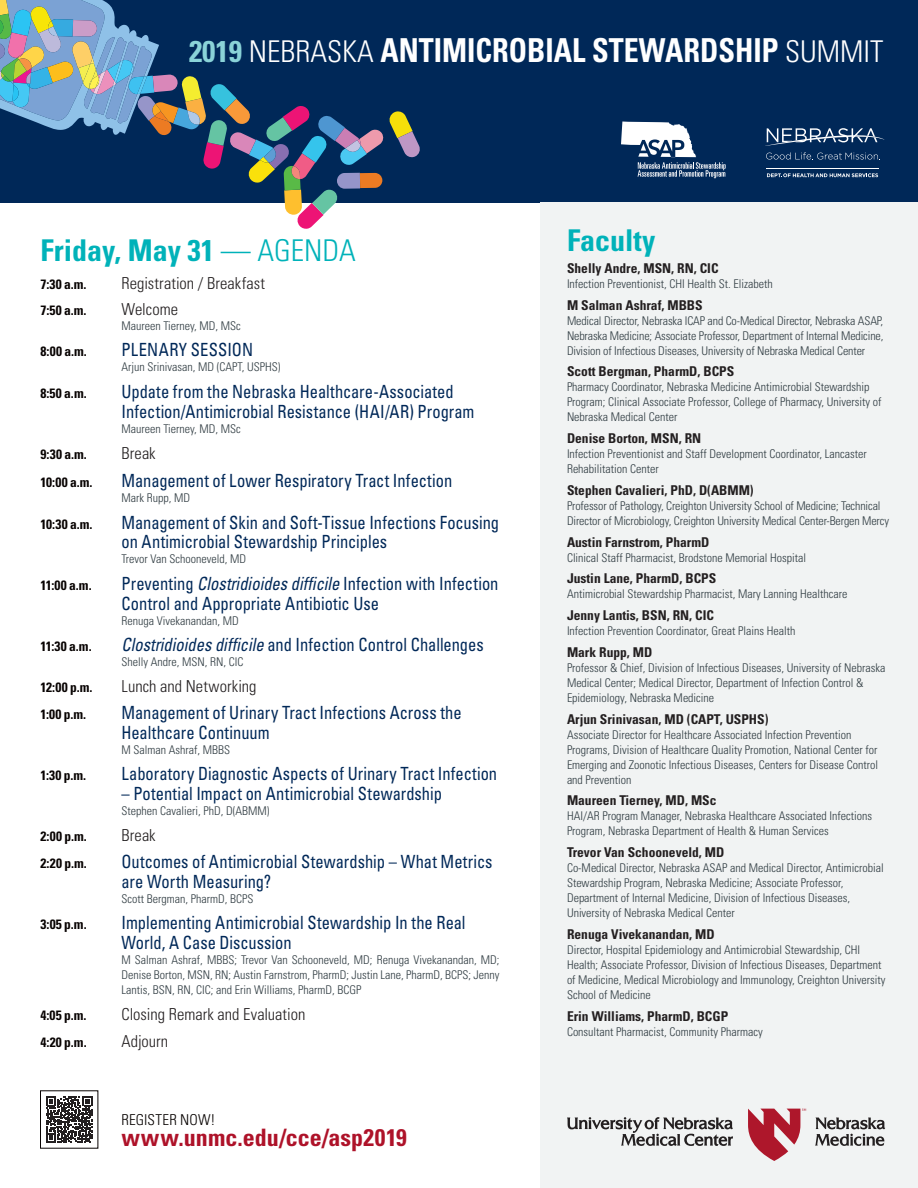
<style>
.page{position:relative;width:918px;height:1188px;background:#fff}
.page>*{position:absolute;margin:0;border:0;box-sizing:border-box;transform-origin:0 0}
.t1{font:700 condensed 33px "Univers LT Std";color:#fff;scale:.91 1}
.t2{font:700 condensed 30px "Univers LT Std";color:#00b2b9}
.Time{font:700 condensed 24px "Univers LT Std";color:#ae1229}
.Time-2{font:condensed 18.15px/19.8px "Univers LT Std";color:#002858;scale:.91 1}
.Time-3{font:300 condensed 16.5px "Univers LT Std";letter-spacing:.005em;color:#231f20}
.Time-4{font:300 condensed 15px "Univers LT Std";letter-spacing:.01em;color:#080302}
.Faculty_-_Name{font:700 condensed 13.5px "Univers LT Std";color:#231f20}
.Time-5{font:700 condensed 13.5px "Univers LT Std";letter-spacing:.02em;color:#080302}
.Faculty_-_Credential{font:300 condensed 12px/15px "Univers LT Std";color:#2f3b41}
.Agenda_-_Faculty_Nam{font:300 condensed 12px/15px "Univers LT Std";color:#2f3b41;text-align:justify}
.s1{font-size:30px;color:#8ad3d8}
.s2{font-weight:300;font-size:30px}
.s3{font-weight:300}
.s4{font-style:italic}
</style>
<div class="page">
<div style="left:0;top:0;width:918px;height:202px;background:#002858"></div>
<svg style="left:0;top:0;width:421px;height:229px"></svg>
<hr style="left:767px;top:168px;width:112px;height:1px;background:#fff">
<svg style="left:767px;top:173px;width:111px;height:4px"></svg>
<svg style="left:765px;top:128px;width:119px;height:18px"></svg>
<svg style="left:766px;top:152px;width:114px;height:8px"></svg>
<svg style="left:621px;top:122px;width:105px;height:56px"></svg>
<div style="left:540px;top:202px;width:378px;height:986px;background:#f1f3f3"></div>
<svg style="left:567px;top:1117px;width:166px;height:29px"></svg>
<svg style="left:815px;top:1118px;width:70px;height:28px"></svg>
<svg style="left:748px;top:1109px;width:58px;height:52px"></svg>
<svg style="left:46px;top:1096px;width:46px;height:47px"></svg>
<p class="t1" style="left:189px;top:30px;width:765px"><span class="s1">2019</span> <span class="s2">NEBRASKA</span> ANTIMICROBIAL STEWARDSHIP <span class="s2">SUMMIT</span></p>
<p class="t2" style="left:40px;top:232px;width:317px">Friday, May 31 <span class="s3">— AGENDA</span></p>
<p class="Time-5" style="left:40px;top:276px;width:48px">7:30 a.m.</p>
<p class="Time-3" style="left:122px;top:273px;width:145px">Registration / Breakfast</p>
<p class="Time-5" style="left:40px;top:302px;width:48px">7:50 a.m.</p>
<p class="Time-3" style="left:122px;top:299px;width:58px">Welcome</p>
<p class="Agenda_-_Faculty_Nam" style="left:122px;top:318px;width:121px">Maureen Tierney, MD, MSc</p>
<p class="Time-5" style="left:40px;top:343px;width:48px">8:00 a.m.</p>
<p class="Time-2" style="left:122px;top:340px;width:146px">PLENARY SESSION</p>
<p class="Agenda_-_Faculty_Nam" style="left:122px;top:360px;width:160px">Arjun Srinivasan, MD (CAPT, USPHS)</p>
<p class="Time-5" style="left:40px;top:385px;width:48px">8:50 a.m.</p>
<p class="Time-2" style="left:122px;top:381px;width:389px">Update from the Nebraska Healthcare-Associated<br>Infection/Antimicrobial Resistance (HAI/AR) Program</p>
<p class="Agenda_-_Faculty_Nam" style="left:122px;top:421px;width:121px">Maureen Tierney, MD, MSc</p>
<p class="Time-5" style="left:40px;top:446px;width:48px">9:30 a.m.</p>
<p class="Time-3" style="left:122px;top:443px;width:36px">Break</p>
<p class="Time-5" style="left:40px;top:474px;width:54px">10:00 a.m.</p>
<p class="Time-2" style="left:122px;top:470px;width:365px">Management of Lower Respiratory Tract Infection</p>
<p class="Agenda_-_Faculty_Nam" style="left:122px;top:490px;width:70px">Mark Rupp, MD</p>
<p class="Time-5" style="left:40px;top:515px;width:54px">10:30 a.m.</p>
<p class="Time-2" style="left:122px;top:512px;width:417px">Management of Skin and Soft-Tissue Infections Focusing on Antimicrobial Stewardship Principles</p>
<p class="Agenda_-_Faculty_Nam" style="left:122px;top:552px;width:126px">Trevor Van Schooneveld, MD</p>
<p class="Time-5" style="left:40px;top:577px;width:53px">11:00 a.m.</p>
<p class="Time-2" style="left:122px;top:573px;width:416px">Preventing <span class="s4">Clostridioides difficile</span> Infection with Infection<br>Control and Appropriate Antibiotic Use</p>
<p class="Agenda_-_Faculty_Nam" style="left:122px;top:613px;width:119px">Renuga Vivekanandan, MD</p>
<p class="Time-5" style="left:40px;top:638px;width:53px">11:30 a.m.</p>
<p class="Time-2" style="left:122px;top:635px;width:400px"><span class="s4">Clostridioides difficile</span> and Infection Control Challenges</p>
<p class="Agenda_-_Faculty_Nam" style="left:122px;top:655px;width:123px">Shelly Andre, MSN, RN, CIC</p>
<p class="Time-5" style="left:40px;top:679px;width:54px">12:00 p.m.</p>
<p class="Time-3" style="left:122px;top:677px;width:137px">Lunch and Networking</p>
<p class="Time-5" style="left:40px;top:706px;width:47px">1:00 p.m.</p>
<p class="Time-2" style="left:122px;top:702px;width:375px">Management of Urinary Tract Infections Across the<br>Healthcare Continuum</p>
<p class="Agenda_-_Faculty_Nam" style="left:122px;top:742px;width:110px">M Salman Ashraf, MBBS</p>
<p class="Time-5" style="left:40px;top:767px;width:47px">1:30 p.m.</p>
<p class="Time-2" style="left:122px;top:764px;width:414px">Laboratory Diagnostic Aspects of Urinary Tract Infection</p>
<p class="Time-2" style="left:122px;top:784px;width:354px">– Potential Impact on Antimicrobial Stewardship</p>
<p class="Agenda_-_Faculty_Nam" style="left:122px;top:803px;width:149px">Stephen Cavalieri, PhD, D(ABMM)</p>
<p class="Time-5" style="left:40px;top:828px;width:48px">2:00 p.m.</p>
<p class="Time-3" style="left:122px;top:826px;width:36px">Break</p>
<p class="Time-5" style="left:40px;top:855px;width:48px">2:20 p.m.</p>
<p class="Time-2" style="left:122px;top:851px;width:409px">Outcomes of Antimicrobial Stewardship – What Metrics are Worth Measuring?</p>
<p class="Agenda_-_Faculty_Nam" style="left:122px;top:891px;width:133px">Scott Bergman, PharmD, BCPS</p>
<p class="Time-5" style="left:40px;top:916px;width:48px">3:05 p.m.</p>
<p class="Time-2" style="left:122px;top:913px;width:380px">Implementing Antimicrobial Stewardship In the Real<br>World, A Case Discussion</p>
<p class="Agenda_-_Faculty_Nam" style="left:122px;top:952px;width:380px">M Salman Ashraf, MBBS; Trevor Van Schooneveld, MD; Renuga Vivekanandan, MD; Denise Borton, MSN, RN; Austin Farnstrom, PharmD; Justin Lane, PharmD, BCPS; Jenny Lantis, BSN, RN, CIC; and Erin Williams, PharmD, BCGP</p>
<p class="Time-5" style="left:40px;top:1007px;width:48px">4:05 p.m.</p>
<p class="Time-3" style="left:122px;top:1005px;width:185px">Closing Remark and Evaluation</p>
<p class="Time-5" style="left:40px;top:1034px;width:48px">4:20 p.m.</p>
<p class="Time-3" style="left:122px;top:1031px;width:48px">Adjourn</p>
<p class="Time-4" style="left:122px;top:1110px;width:96px">REGISTER NOW!</p>
<p class="Time" style="left:122px;top:1123px;width:287px">www.unmc.edu/cce/asp2019</p>
<p class="t2" style="left:567px;top:222px;width:90px">Faculty</p>
<p class="Faculty_-_Name" style="left:567px;top:260px;width:153px">Shelly Andre, MSN, RN, CIC</p>
<p class="Faculty_-_Credential" style="left:567px;top:276px;width:207px">Infection Preventionist, CHI Health St. Elizabeth</p>
<p class="Faculty_-_Name" style="left:567px;top:297px;width:137px">M Salman Ashraf, MBBS</p>
<p class="Faculty_-_Credential" style="left:567px;top:313px;width:318px;text-align:justify">Medical Director, Nebraska ICAP and Co-Medical Director, Nebraska ASAP, Nebraska Medicine; Associate Professor, Department of Internal Medicine, Division of Infectious Diseases, University of Nebraska Medical Center</p>
<p class="Faculty_-_Name" style="left:567px;top:363px;width:169px">Scott Bergman, PharmD, BCPS</p>
<p class="Faculty_-_Credential" style="left:567px;top:380px;width:316px">Pharmacy Coordinator, Nebraska Medicine Antimicrobial Stewardship<br>Program; Clinical Associate Professor, College of Pharmacy, University of<br>Nebraska Medical Center</p>
<p class="Faculty_-_Name" style="left:567px;top:430px;width:136px">Denise Borton, MSN, RN</p>
<p class="Faculty_-_Credential" style="left:567px;top:447px;width:301px">Infection Preventionist and Staff Development Coordinator, Lancaster<br>Rehabilitation Center</p>
<p class="Faculty_-_Name" style="left:567px;top:482px;width:188px">Stephen Cavalieri, PhD, D(ABMM)</p>
<p class="Faculty_-_Credential" style="left:567px;top:498px;width:324px">Professor of Pathology, Creighton University School of Medicine; Technical<br>Director of Microbiology, Creighton University Medical Center-Bergen Mercy</p>
<p class="Faculty_-_Name" style="left:567px;top:534px;width:144px">Austin Farnstrom, PharmD</p>
<p class="Faculty_-_Credential" style="left:567px;top:550px;width:241px">Clinical Staff Pharmacist, Brodstone Memorial Hospital</p>
<p class="Faculty_-_Name" style="left:567px;top:570px;width:151px">Justin Lane, PharmD, BCPS</p>
<p class="Faculty_-_Credential" style="left:567px;top:587px;width:282px">Antimicrobial Stewardship Pharmacist, Mary Lanning Healthcare</p>
<p class="Faculty_-_Name" style="left:567px;top:607px;width:149px">Jenny Lantis, BSN, RN, CIC</p>
<p class="Faculty_-_Credential" style="left:567px;top:624px;width:230px">Infection Prevention Coordinator, Great Plains Health</p>
<p class="Faculty_-_Name" style="left:567px;top:644px;width:87px">Mark Rupp, MD</p>
<p class="Faculty_-_Credential" style="left:567px;top:660px;width:320px">Professor &amp; Chief, Division of Infectious Diseases, University of Nebraska<br>Medical Center; Medical Director, Department of Infection Control &amp;<br>Epidemiology, Nebraska Medicine</p>
<p class="Faculty_-_Name" style="left:567px;top:711px;width:203px">Arjun Srinivasan, MD (CAPT, USPHS)</p>
<p class="Faculty_-_Credential" style="left:567px;top:727px;width:313px">Associate Director for Healthcare Associated Infection Prevention Programs, Division of Healthcare Quality Promotion, National Center for Emerging and Zoonotic Infectious Diseases, Centers for Disease Control and Prevention</p>
<p class="Faculty_-_Name" style="left:567px;top:792px;width:151px">Maureen Tierney, MD, MSc</p>
<p class="Faculty_-_Credential" style="left:567px;top:809px;width:307px">HAI/AR Program Manager, Nebraska Healthcare Associated Infections<br>Program, Nebraska Department of Health &amp; Human Services</p>
<p class="Faculty_-_Name" style="left:567px;top:844px;width:159px">Trevor Van Schooneveld, MD</p>
<p class="Faculty_-_Credential" style="left:567px;top:861px;width:318px">Co-Medical Director, Nebraska ASAP and Medical Director, Antimicrobial Stewardship Program, Nebraska Medicine; Associate Professor, Department of Internal Medicine, Division of Infectious Diseases, University of Nebraska Medical Center</p>
<p class="Faculty_-_Name" style="left:567px;top:926px;width:149px">Renuga Vivekanandan, MD</p>
<p class="Faculty_-_Credential" style="left:567px;top:942px;width:320px">Director, Hospital Epidemiology and Antimicrobial Stewardship, CHI Health; Associate Professor, Division of Infectious Diseases, Department of Medicine, Medical Microbiology and Immunology, Creighton University School of Medicine</p>
<p class="Faculty_-_Name" style="left:567px;top:1008px;width:163px">Erin Williams, PharmD, BCGP</p>
<p class="Faculty_-_Credential" style="left:567px;top:1024px;width:197px">Consultant Pharmacist, Community Pharmacy</p>
</div>
